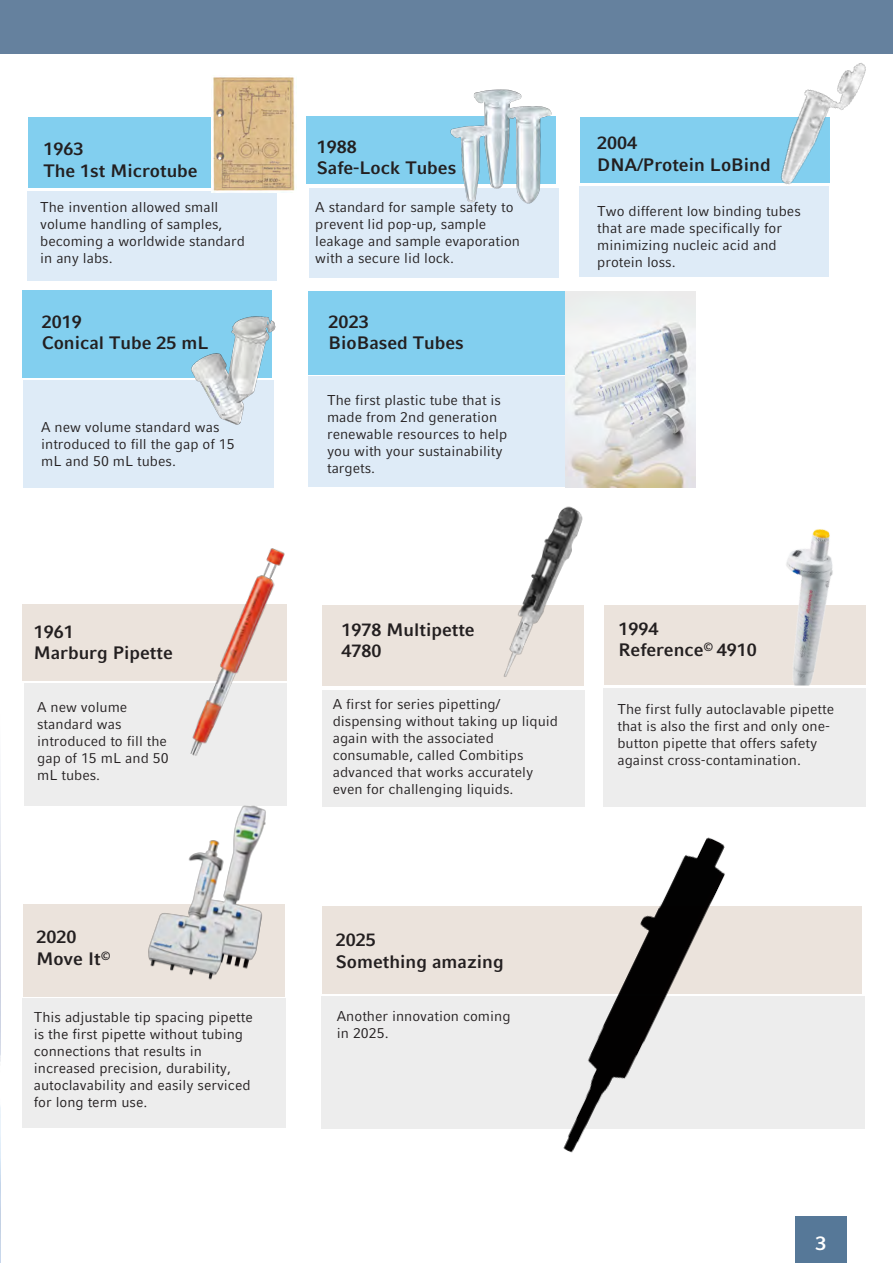
<style>
.page{position:relative;width:893px;height:1263px;background:#fff}
.page>*{position:absolute;margin:0;border:0;box-sizing:border-box;transform-origin:0 0}
.t1{font:700 19.5px "Compatil Factfor Eppendorf";color:#fff}
.t2{font:700 18px/21.6px "Compatil Factfor Eppendorf";color:#231f20}
.t3{font:14.25px/17.1px "Compatil Factfor Eppendorf";color:#231f20}
.t4{font:14.25px/17.1px "Compatil Fact LT Com";color:#231f20}
</style>
<div class="page">
<div style="left:0;top:0;width:893px;height:54px;background:#65819e"></div>
<img style="left:0;top:771px;width:1px;height:492px">
<img style="left:446px;top:89px;width:113px;height:124px">
<img style="left:175px;top:302px;width:101px;height:133px">
<img style="left:760px;top:63px;width:106px;height:125px">
<img style="left:177px;top:548px;width:110px;height:214px">
<img style="left:495px;top:506px;width:89px;height:175px">
<img style="left:707px;top:529px;width:159px;height:156px">
<div style="left:795px;top:1216px;width:51px;height:47px;background:#567898"></div>
<img style="left:147px;top:803px;width:122px;height:179px">
<img style="left:211px;top:77px;width:84px;height:116px">
<img style="left:518px;top:837px;width:226px;height:316px">
<img style="left:565px;top:292px;width:130px;height:195px">
<p class="t2" style="left:43px;top:138px;width:156px">1963<br>The 1st Microtube</p>
<p class="t2" style="left:597px;top:132px;width:175px">2004<br>DNA/Protein LoBind</p>
<p class="t3" style="left:315px;top:198px;width:206px">A standard for sample safety to prevent lid pop-up, sample leakage and sample evaporation with a secure lid lock.</p>
<p class="t3" style="left:597px;top:202px;width:205px">Two different low binding tubes that are made specifically for minimizing nucleic acid and protein loss.</p>
<p class="t2" style="left:317px;top:136px;width:141px">1988<br>Safe-Lock Tubes</p>
<p class="t3" style="left:40px;top:198px;width:206px">The invention allowed small volume handling of samples, becoming a worldwide standard in any labs.</p>
<p class="t2" style="left:42px;top:311px;width:169px">2019<br>Conical Tube 25 mL</p>
<p class="t3" style="left:41px;top:418px;width:195px">A new volume standard was introduced to fill the gap of 15 mL and 50 mL tubes.</p>
<p class="t2" style="left:34px;top:621px;width:141px">1961<br>Marburg Pipette</p>
<p class="t3" style="left:37px;top:698px;width:133px">A new volume standard was introduced to fill the gap of 15 mL and 50 mL tubes.</p>
<p class="t2" style="left:329px;top:311px;width:137px">2023<br>BioBased Tubes</p>
<p class="t3" style="left:327px;top:391px;width:182px">The first plastic tube that is made from 2nd generation renewable resources to help you with your sustainability targets.</p>
<p class="t2" style="left:342px;top:619px;width:135px">1978 Multipette<br>4780</p>
<p class="t3" style="left:333px;top:695px;width:227px">A first for series pipetting/ dispensing without taking up liquid again with the associated consumable, called Combitips advanced that works accurately even for challenging liquids.</p>
<p class="t2" style="left:36px;top:925px;width:76px;line-height:22.5px">2020<br>Move It<sup>©</sup></p>
<p class="t2" style="left:336px;top:929px;width:170px">2025<br>Something amazing</p>
<p class="t3" style="left:337px;top:1007px;width:175px">Another innovation coming in 2025.</p>
<p class="t4" style="left:34px;top:1008px;width:220px">This adjustable tip spacing pipette is the first pipette without tubing connections that results in increased precision, durability, autoclavability and easily serviced for long term use.</p>
<p class="t2" style="left:618px;top:618px;width:140px">1994<br>Reference<sup>©</sup> 4910</p>
<p class="t3" style="left:617px;top:700px;width:218px">The first fully autoclavable pipette that is also the first and only one&shy;button pipette that offers safety against cross-contamination.</p>
<h1 class="t1" style="left:815px;top:1232px;width:12px">3</h1>
</div>
